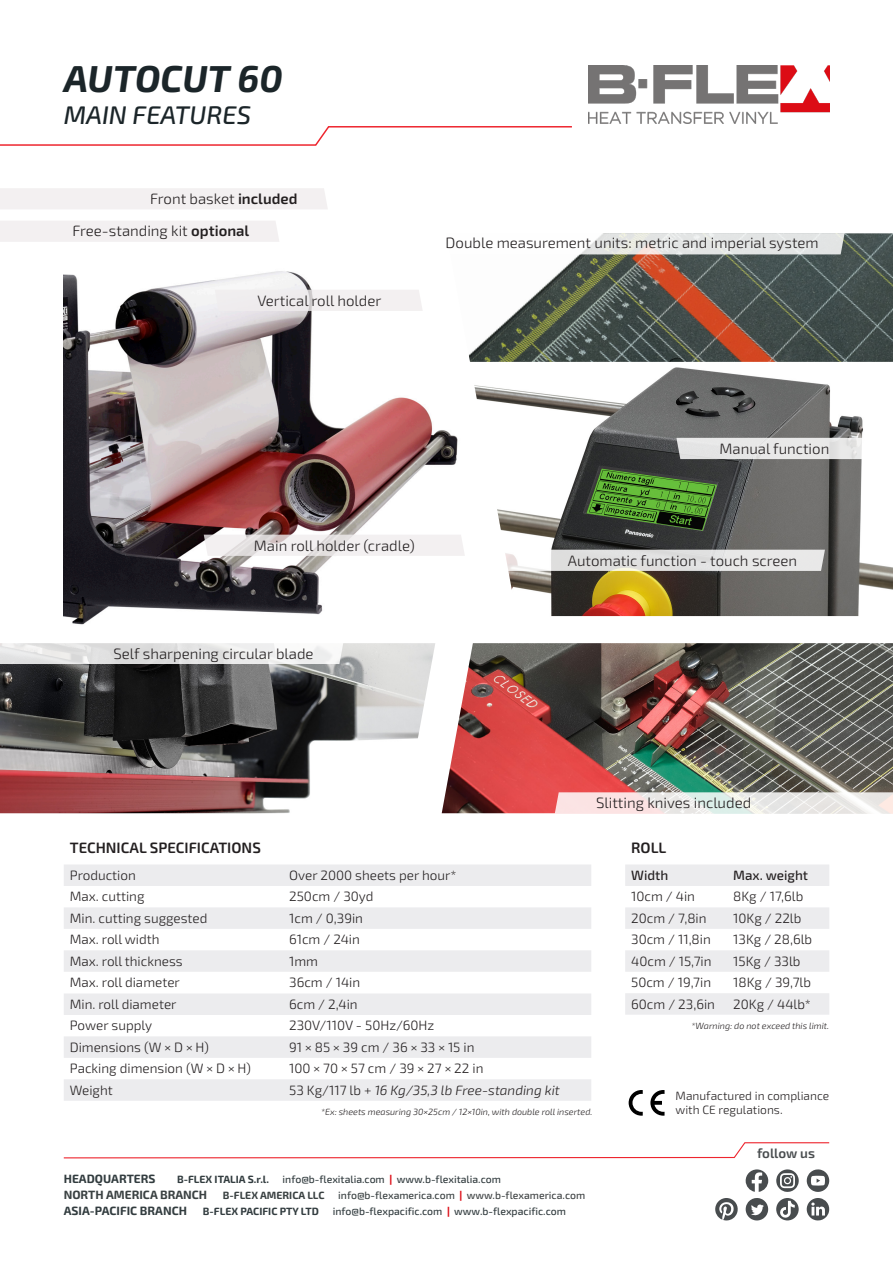
<style>
.page{position:relative;width:893px;height:1263px;background:#fff}
.page>*{position:absolute;margin:0;border:0;box-sizing:border-box;transform-origin:0 0}
.Testo{font:italic 700 37.5px "Exo 2";color:#1b2529}
.Testo-2{font:italic 500 25.5px "Exo 2";color:#1b2529}
.t1{font:300 15px "Exo 2";color:#231f20}
.t2{font:600 15px "Exo 2";color:#231f20}
.t3{font:300 13.5px "Exo 2";color:#231f20}
.t4{font:italic 300 13.5px "Exo 2";color:#231f20}
.t5{font:500 13.5px "Exo 2";color:#231f20}
.Contatti{font:600 13.5px "Exo 2";color:#484c4e}
.t6{font:300 12px/14.4px "Exo 2";color:#231f20}
.Contatti-2{font:700 12px "Exo 2";color:#323c3f}
.Contatti-3{font:700 12px "Exo 2";color:#3a4142}
.Contatti-4{font:500 10.5px "Exo 2";color:#323c3f}
.Contatti-5{font:500 10.5px "Exo 2";color:#3a4142}
.Contatti-6{font:700 10.5px "Exo 2";color:#323c3f}
.Contatti-7{font:700 10.5px "Exo 2";color:#3a4142}
.t7{font:italic 300 9px "Exo 2";color:#231f20}
.s1{font-weight:600}
.s2{font-style:normal}
.s3{font-weight:800;color:#dc0c15}
.s4{color:#3f4344}
</style>
<div class="page">
<img style="left:588px;top:66px;width:241px;height:57px">
<img style="left:64px;top:271px;width:394px;height:354px">
<svg style="left:746px;top:1169px;width:22px;height:23px"></svg>
<svg style="left:776px;top:1169px;width:23px;height:23px"></svg>
<svg style="left:807px;top:1169px;width:22px;height:23px"></svg>
<svg style="left:715px;top:1198px;width:23px;height:22px"></svg>
<svg style="left:807px;top:1198px;width:23px;height:23px"></svg>
<svg style="left:746px;top:1198px;width:22px;height:22px"></svg>
<svg style="left:776px;top:1198px;width:23px;height:22px"></svg>
<svg style="left:63px;top:1142px;width:767px;height:17px"></svg>
<svg style="left:64px;top:865px;width:527px;height:236px;fill:#ececee"></svg>
<svg style="left:625px;top:865px;width:204px;height:150px"></svg>
<img style="left:474px;top:367px;width:419px;height:249px">
<img style="left:446px;top:233px;width:447px;height:129px">
<svg style="left:676px;top:438px;width:217px;height:21px"></svg>
<svg style="left:446px;top:233px;width:399px;height:21px"></svg>
<svg style="left:204px;top:535px;width:261px;height:21px"></svg>
<div style="left:215px;top:290px;width:208px;height:21px;background:#f3f0f1"></div>
<img style="left:0;top:643px;width:435px;height:170px">
<img style="left:442px;top:643px;width:451px;height:170px">
<svg style="left:555px;top:792px;width:338px;height:22px;background:#ede6e4"></svg>
<svg style="left:0;top:643px;width:343px;height:21px"></svg>
<svg style="left:489px;top:550px;width:336px;height:21px"></svg>
<svg style="left:629px;top:1090px;width:14px;height:26px"></svg>
<svg style="left:650px;top:1090px;width:14px;height:26px"></svg>
<svg style="left:0;top:126px;width:572px;height:20px"></svg>
<div style="left:0;top:221px;width:279px;height:21px;background:#f3f0f1"></div>
<div style="left:0;top:188px;width:328px;height:21px;background:#f3f0f1"></div>
<p class="Testo" style="left:64px;top:56px;width:221px">AUTOCUT 60</p>
<p class="Testo-2" style="left:64px;top:100px;width:189px">MAIN FEATURES</p>
<p class="t1" style="left:150px;top:190px;width:149px">Front basket <span class="s1">included</span></p>
<p class="t1" style="left:72px;top:222px;width:178px">Free-standing kit <span class="s1">optional</span></p>
<p class="t1" style="left:257px;top:292px;width:125px">Vertical roll holder</p>
<p class="t1" style="left:446px;top:234px;width:375px">Double measurement units: metric and imperial system</p>
<p class="t1" style="left:254px;top:537px;width:162px">Main roll holder (cradle)</p>
<p class="t1" style="left:114px;top:645px;width:202px">Self sharpening circular blade</p>
<p class="t1" style="left:719px;top:440px;width:111px">Manual function</p>
<p class="t1" style="left:568px;top:552px;width:231px">Automatic function - touch screen</p>
<p class="t1" style="left:596px;top:794px;width:157px">Slitting knives included</p>
<p class="t2" style="left:70px;top:838px;width:193px">TECHNICAL SPECIFICATIONS</p>
<p class="t3" style="left:70px;top:867px;width:68px">Production</p>
<p class="t3" style="left:289px;top:867px;width:169px">Over 2000 sheets per hour*</p>
<p class="t3" style="left:70px;top:889px;width:76px">Max. cutting</p>
<p class="t3" style="left:289px;top:889px;width:86px">250cm / 30yd</p>
<p class="t3" style="left:70px;top:910px;width:139px">Min. cutting suggested</p>
<p class="t3" style="left:289px;top:910px;width:75px">1cm / 0,39in</p>
<p class="t3" style="left:70px;top:932px;width:91px">Max. roll width</p>
<p class="t3" style="left:289px;top:932px;width:72px">61cm / 24in</p>
<p class="t3" style="left:70px;top:953px;width:114px">Max. roll thickness</p>
<p class="t3" style="left:289px;top:953px;width:30px">1mm</p>
<p class="t3" style="left:70px;top:975px;width:112px">Max. roll diameter</p>
<p class="t3" style="left:289px;top:975px;width:73px">36cm / 14in</p>
<p class="t3" style="left:70px;top:996px;width:108px">Min. roll diameter</p>
<p class="t3" style="left:289px;top:996px;width:70px">6cm / 2,4in</p>
<p class="t3" style="left:70px;top:1018px;width:84px">Power supply</p>
<p class="t3" style="left:289px;top:1018px;width:147px">230V/110V - 50Hz/60Hz</p>
<p class="t3" style="left:70px;top:1039px;width:141px">Dimensions (W × D × H)</p>
<p class="t3" style="left:289px;top:1039px;width:187px">91 × 85 × 39 cm / 36 × 33 × 15 in</p>
<p class="t3" style="left:70px;top:1061px;width:183px">Packing dimension (W × D × H)</p>
<p class="t3" style="left:289px;top:1061px;width:196px">100 × 70 × 57 cm / 39 × 27 × 22 in</p>
<p class="t3" style="left:70px;top:1082px;width:45px">Weight</p>
<p class="t4" style="left:289px;top:1082px;width:272px"><span class="s2">53 Kg/117 lb +</span> 16 Kg/35,3 lb Free-standing kit</p>
<p class="t7" style="left:321px;top:1107px;width:273px">*Ex: sheets measuring 30×25cm / 12×10in, with double roll inserted.</p>
<p class="Contatti-2" style="left:64px;top:1171px;width:93px">HEADQUARTERS</p>
<p class="Contatti-6" style="left:177px;top:1173px;width:93px">B-FLEX ITALIA S.r.l.</p>
<p class="Contatti-4" style="left:283px;top:1173px;width:220px">info@b-flexitalia.com <span class="s3">|</span> www.b-flexitalia.com</p>
<p class="Contatti-3" style="left:64px;top:1188px;width:145px">NORTH AMERICA BRANCH</p>
<p class="Contatti-7" style="left:223px;top:1189px;width:103px">B-FLEX AMERICA LLC</p>
<p class="Contatti-5" style="left:338px;top:1189px;width:248px">info@b-flexamerica.com <span class="s3">|</span> <span class="s4">www.b-flexamerica.com</span></p>
<p class="Contatti-2" style="left:64px;top:1204px;width:125px">ASIA-PACIFIC BRANCH</p>
<p class="Contatti-6" style="left:203px;top:1205px;width:118px">B-FLEX PACIFIC PTY LTD</p>
<p class="Contatti-4" style="left:333px;top:1205px;width:235px">info@b-flexpacific.com <span class="s3">|</span> www.b-flexpacific.com</p>
<p class="t2" style="left:631px;top:838px;width:37px">ROLL</p>
<p class="t5" style="left:631px;top:867px;width:39px">Width</p>
<p class="t5" style="left:733px;top:867px;width:76px">Max. weight</p>
<p class="t3" style="left:631px;top:889px;width:65px">10cm / 4in</p>
<p class="t3" style="left:733px;top:889px;width:72px">8Kg / 17,6lb</p>
<p class="t3" style="left:631px;top:910px;width:77px">20cm / 7,8in</p>
<p class="t3" style="left:733px;top:910px;width:70px">10Kg / 22lb</p>
<p class="t3" style="left:631px;top:932px;width:81px">30cm / 11,8in</p>
<p class="t3" style="left:733px;top:932px;width:81px">13Kg / 28,6lb</p>
<p class="t3" style="left:631px;top:953px;width:82px">40cm / 15,7in</p>
<p class="t3" style="left:733px;top:953px;width:69px">15Kg / 33lb</p>
<p class="t3" style="left:631px;top:975px;width:81px">50cm / 19,7in</p>
<p class="t3" style="left:733px;top:975px;width:79px">18Kg / 39,7lb</p>
<p class="t3" style="left:631px;top:996px;width:85px">60cm / 23,6in</p>
<p class="t3" style="left:733px;top:996px;width:79px">20Kg / 44lb*</p>
<p class="t7" style="left:692px;top:1021px;width:139px">*Warning: do not exceed this limit.</p>
<p class="t6" style="left:676px;top:1089px;width:155px">Manufactured in compliance with CE regulations.</p>
<p class="Contatti" style="left:757px;top:1145px;width:60px">follow us</p>
</div>
